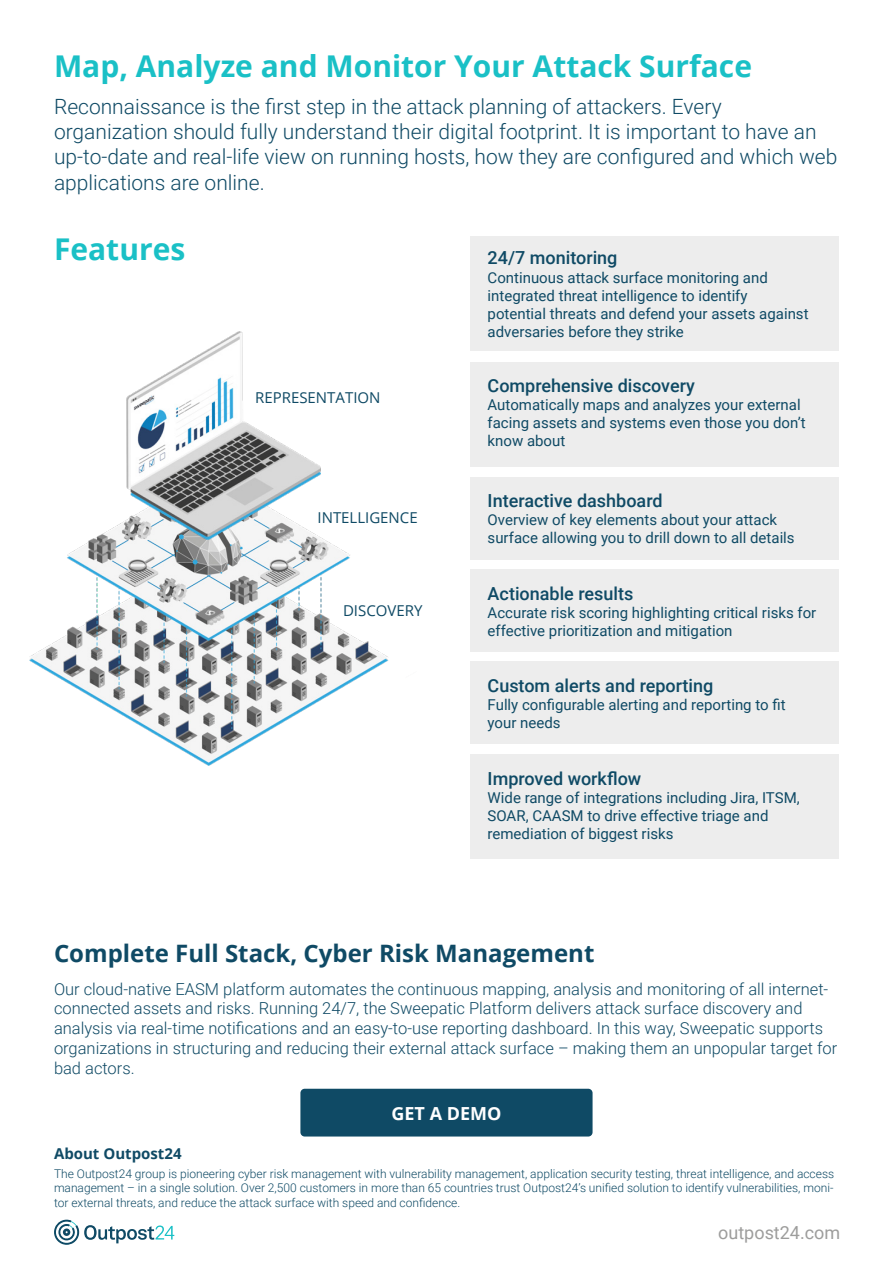
<style>
.page{position:relative;width:893px;height:1263px;background:#fff}
.page>*{position:absolute;margin:0;border:0;box-sizing:border-box;transform-origin:0 0}
.t1{font:700 30px "Open Sans";color:#1ac0c6}
.t2{font:700 24px "Open Sans";color:#0f4a65}
.t3{font:300 21px/25.2px "Roboto";color:#0f4a65}
.t4{font:500 18px "Roboto";color:#0f4a65}
.t5{font:18px "Roboto";color:#9d9d9c}
.t6{font:700 18px "Open Sans";color:#fff}
.t7{font:300 16.5px/19.8px "Roboto";color:#0f4a65}
.t8{font:15px/18px "Roboto";color:#0f4a65}
.t9{font:15px "Open Sans";color:#0f4a65}
.t10{font:700 15px "Open Sans";color:#0f4a65}
.t11{font:300 12px/14.4px "Roboto";color:#0f4a65;text-align:justify}
</style>
<div class="page">
<svg style="left:54px;top:1220px;width:120px;height:25px"></svg>
<div style="left:471px;top:237px;width:368px;height:114px;background:#ededed"></div>
<div style="left:471px;top:362px;width:368px;height:104px;background:#ededed"></div>
<div style="left:471px;top:570px;width:368px;height:82px;background:#ededed"></div>
<div style="left:471px;top:662px;width:368px;height:82px;background:#ededed"></div>
<div style="left:471px;top:755px;width:368px;height:104px;background:#ededed"></div>
<div style="left:471px;top:477px;width:368px;height:82px;background:#ededed"></div>
<div style="left:300px;top:1089px;width:293px;height:47px;background:#0f4a65;border-radius:4px"></div>
<img style="left:30px;top:473px;width:359px;height:292px">
<img style="left:126px;top:331px;width:194px;height:208px">
<h1 class="t1" style="left:54px;top:45px;width:700px">Map, Analyze and Monitor Your Attack Surface</h1>
<p class="t3" style="left:54px;top:93px;width:785px">Reconnaissance is the first step in the attack planning of attackers. Every organization should fully understand their digital footprint. It is important to have an up-to-date and real-life view on running hosts, how they are configured and which web applications are online.</p>
<h1 class="t1" style="left:54px;top:228px;width:133px">Features</h1>
<p class="t9" style="left:255px;top:388px;width:127px">REPRESENTATION</p>
<p class="t9" style="left:317px;top:508px;width:102px">INTELLIGENCE</p>
<p class="t9" style="left:343px;top:601px;width:81px">DISCOVERY</p>
<p class="t4" style="left:488px;top:245px;width:131px">24/7 monitoring</p>
<p class="t8" style="left:488px;top:268px;width:322px">Continuous attack surface monitoring and integrated threat intelligence to identify potential threats and defend your assets against adversaries before they strike</p>
<p class="t4" style="left:488px;top:373px;width:209px">Comprehensive discovery</p>
<p class="t8" style="left:488px;top:395px;width:320px">Automatically maps and analyzes your external facing assets and systems even those you don’t know about</p>
<p class="t4" style="left:488px;top:488px;width:177px">Interactive dashboard</p>
<p class="t8" style="left:488px;top:510px;width:309px">Overview of key elements about your attack surface allowing you to drill down to all details</p>
<p class="t4" style="left:488px;top:581px;width:147px">Actionable results</p>
<p class="t8" style="left:488px;top:603px;width:330px">Accurate risk scoring highlighting critical risks for effective prioritization and mitigation</p>
<p class="t4" style="left:488px;top:673px;width:227px">Custom alerts and reporting</p>
<p class="t8" style="left:488px;top:695px;width:300px">Fully configurable alerting and reporting to fit your needs</p>
<p class="t4" style="left:488px;top:765px;width:155px">Improved workflow</p>
<p class="t8" style="left:488px;top:788px;width:314px">Wide range of integrations including Jira, ITSM,<br>SOAR, CAASM to drive effective triage and remediation of biggest risks</p>
<h2 class="t2" style="left:54px;top:936px;width:542px">Complete Full Stack, Cyber Risk Management</h2>
<p class="t7" style="left:54px;top:978px;width:785px">Our cloud-native EASM platform automates the continuous mapping, analysis and monitoring of all internet&shy;connected assets and risks. Running 24/7, the Sweepatic Platform delivers attack surface discovery and analysis via real-time notifications and an easy-to-use reporting dashboard. In this way, Sweepatic supports organizations in structuring and reducing their external attack surface – making them an unpopular target for bad actors.</p>
<p class="t6" style="left:391px;top:1100px;width:112px">GET A DEMO</p>
<p class="t10" style="left:54px;top:1143px;width:129px">About Outpost24</p>
<p class="t11" style="left:54px;top:1166px;width:782px">The Outpost24 group is pioneering cyber risk management with vulnerability management, application security testing, threat intelligence, and access management – in a single solution. Over 2,500 customers in more than 65 countries trust Outpost24’s unified solution to identify vulnerabilities, moni&shy;tor external threats, and reduce the attack surface with speed and confidence.</p>
<p class="t5" style="left:718px;top:1220px;width:124px">outpost24.com</p>
</div>
